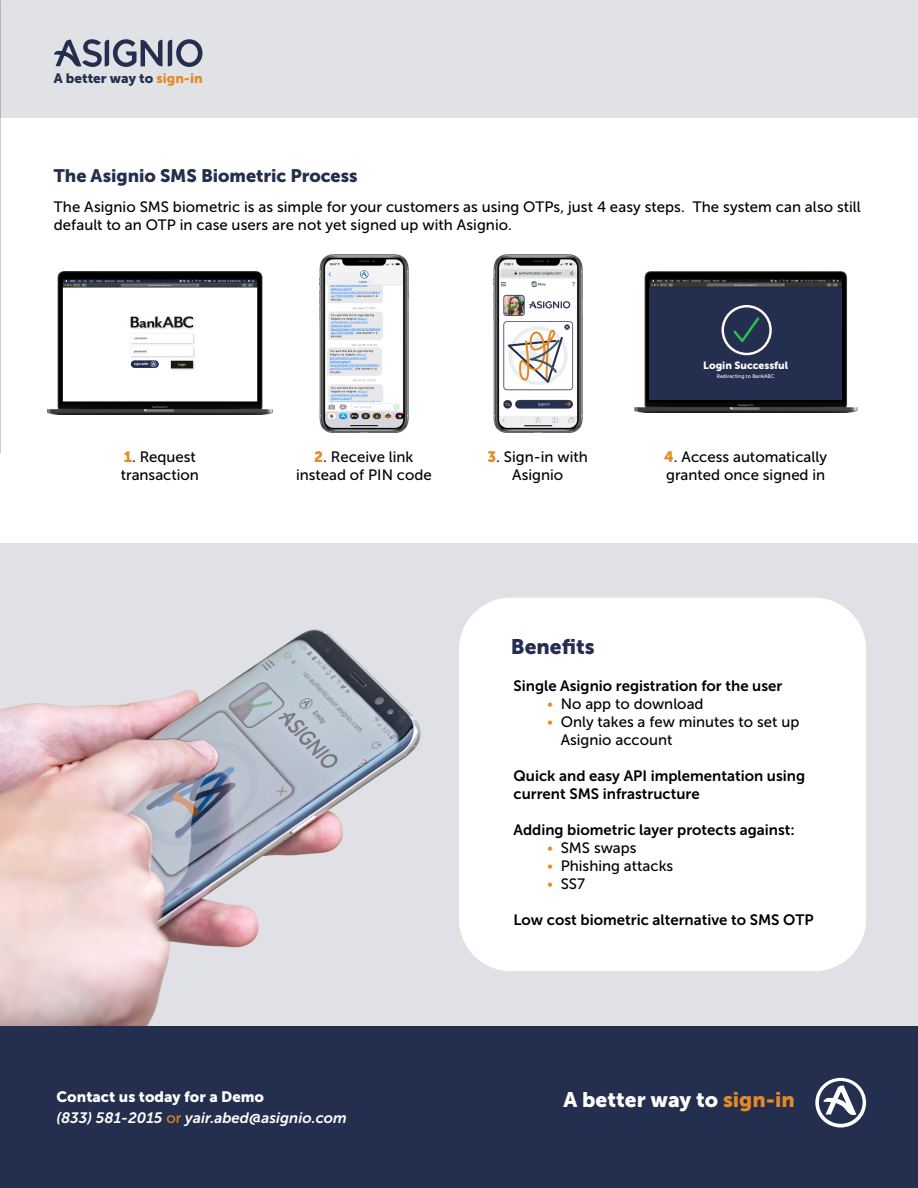
<style>
.page{position:relative;width:918px;height:1188px;background:#fff}
.page>*{position:absolute;margin:0;border:0;box-sizing:border-box;transform-origin:0 0}
.t1{font:21px "Museo Sans 900";color:#fff}
.t2{font:21px "Museo Sans 900";color:#242e4e}
.t3{font:18px "Museo Sans 900";letter-spacing:-.005em;color:#242e4e}
.t4{font:15px/18px "Museo Sans 500";color:#000}
.t5{font:15px/18px "Museo Sans 700";color:#000}
.t6{font:italic 15px "Museo Sans 700";color:#fff}
.t7{font:15px "Museo Sans 900";color:#fff}
.t8{font:13.5px "Museo Sans 900";color:#242e4e}
.t9{font:10.5px "Museo Sans 900";color:#fff}
.t10{font:5.25px "Museo Sans 500";color:#fff}
.s1{color:#e48a26}
.s2{font-family:"Museo Sans 900";color:#e48a26}
.s3{font-family:"Museo Sans 500";font-style:normal;color:#e48a26}
.s4{font-family:"Museo Sans 300";color:#e48a26}
</style>
<div class="page">
<img style="left:0;top:543px;width:918px;height:483px">
<div style="left:0;top:0;width:918px;height:118px;background:#e0e2e6"></div>
<img style="left:0;top:0;width:1px;height:454px">
<svg style="left:54px;top:39px;width:148px;height:28px"></svg>
<div style="left:459px;top:598px;width:407px;height:373px;background:#fff;border-radius:52px"></div>
<div style="left:0;top:1026px;width:918px;height:162px;background:#242e4e"></div>
<svg style="left:815px;top:1078px;width:51px;height:50px"></svg>
<img style="left:493px;top:254px;width:89px;height:178px">
<img style="left:319px;top:254px;width:89px;height:178px">
<img style="left:47px;top:272px;width:225px;height:142px">
<div style="left:126px;top:358px;width:42px;height:12px;background:#fff"></div>
<svg style="left:131px;top:360px;width:28px;height:8px"></svg>
<svg style="left:134px;top:361px;width:22px;height:6px"></svg>
<img style="left:634px;top:271px;width:224px;height:142px">
<div style="left:650px;top:288px;width:192px;height:111px;background:#242e4e"></div>
<div style="left:722px;top:305px;width:50px;height:50px;border:2px solid #fffcfc;border-radius:50%"></div>
<svg style="left:733px;top:317px;width:27px;height:25px"></svg>
<p class="t8" style="left:54px;top:71px;width:150px">A better way to <span class="s1">sign-in</span></p>
<p class="t3" style="left:54px;top:165px;width:305px">The Asignio SMS Biometric Process</p>
<p class="t4" style="left:54px;top:198px;width:809px">The Asignio SMS biometric is as simple for your customers as using OTPs, just 4 easy steps. The system can also still default to an OTP in case users are not yet signed up with Asignio.</p>
<p class="t9" style="left:703px;top:359px;width:87px">Login Successful</p>
<p class="t10" style="left:717px;top:373px;width:59px">Redirecting to BankABC</p>
<p class="t4" style="left:121px;top:448px;width:80px"><span class="s2">1</span>. Request transaction</p>
<p class="t4" style="left:296px;top:448px;width:137px;text-align:center"><span class="s2">2</span>. Receive link instead of PIN code</p>
<p class="t4" style="left:488px;top:448px;width:102px;text-align:center"><span class="s2">3</span>. Sign-in with<br>Asignio</p>
<p class="t4" style="left:664px;top:448px;width:164px"><span class="s2">4</span>. Access automatically granted once signed in</p>
<p class="t2" style="left:511px;top:634px;width:85px">Benefits</p>
<p class="t7" style="left:56px;top:1088px;width:209px">Contact us today for a Demo</p>
<p class="t6" style="left:56px;top:1110px;width:292px">(833) 581-2015 <span class="s3">or</span> yair.abed@asignio.com</p>
<p class="t5" style="left:514px;top:677px;width:270px">Single Asignio registration for the user</p>
<p class="t4" style="left:547px;top:695px;width:158px"><span class="s4">•</span> No app to download</p>
<p class="t4" style="left:561px;top:713px;width:240px;text-indent:-14px"><span class="s4">•</span> Only takes a few minutes to set up<br>Asignio account</p>
<p class="t5" style="left:514px;top:767px;width:293px">Quick and easy API implementation using current SMS infrastructure</p>
<p class="t5" style="left:514px;top:821px;width:283px">Adding biometric layer protects against:</p>
<p class="t4" style="left:547px;top:839px;width:91px"><span class="s4">•</span> SMS swaps</p>
<p class="t4" style="left:547px;top:857px;width:128px"><span class="s4">•</span> Phishing attacks</p>
<p class="t4" style="left:547px;top:875px;width:39px"><span class="s4">•</span> SS7</p>
<p class="t5" style="left:514px;top:911px;width:302px">Low cost biometric alternative to SMS OTP</p>
<p class="t1" style="left:564px;top:1088px;width:233px">A better way to <span class="s1">sign-in</span></p>
</div>
